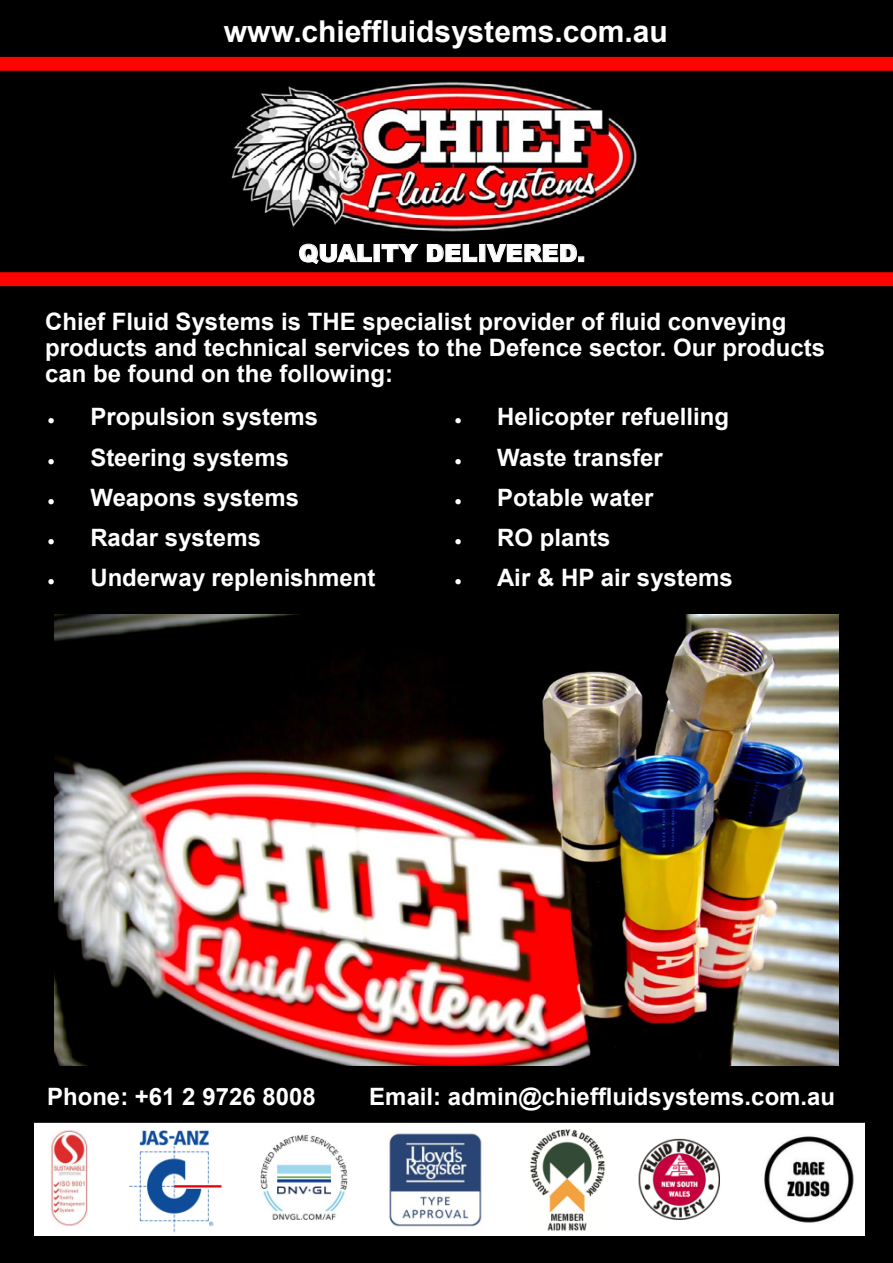
<style>
.page{position:relative;width:893px;height:1263px;background:#000}
.page>*{position:absolute;margin:0;border:0;box-sizing:border-box;transform-origin:0 0}
.t1{font:700 30px "Arial";color:#fff}
.t2{font:700 24px/26.1px "Arial";color:#fff}
.t3{font:900 24px "Arial";color:#fff}
</style>
<div class="page">
<img style="left:231px;top:81px;width:406px;height:164px">
<svg style="left:0;top:57px;width:893px;height:14px;background:#f90200"></svg>
<svg style="left:299px;top:243px;width:73px;height:21px"></svg>
<div style="left:374px;top:244px;width:6px;height:18px;border:1px solid #fff"></div>
<svg style="left:381px;top:244px;width:38px;height:18px"></svg>
<svg style="left:427px;top:244px;width:50px;height:18px"></svg>
<div style="left:479px;top:244px;width:6px;height:18px;border:1px solid #fff"></div>
<svg style="left:486px;top:244px;width:98px;height:18px"></svg>
<svg style="left:0;top:272px;width:893px;height:14px;background:#f90200"></svg>
<img style="left:55px;top:614px;width:783px;height:451px">
<img style="left:34px;top:1123px;width:830px;height:113px">
<p class="t1" style="left:224px;top:11px;width:445px">www.chieffluidsystems.com.au</p>
<p class="t3" style="left:298px;top:236px;width:288px">QUALITY DELIVERED.</p>
<p class="t2" style="left:45px;top:309px;width:781px">Chief Fluid Systems is THE specialist provider of fluid conveying products and technical services to the Defence sector. Our products can be found on the following:</p>
<p class="t2" style="left:455px;top:404px;width:276px">• Helicopter refuelling</p>
<p class="t2" style="left:455px;top:444px;width:210px">• Waste transfer</p>
<p class="t2" style="left:455px;top:484px;width:200px">• Potable water</p>
<p class="t2" style="left:455px;top:524px;width:157px">• RO plants</p>
<p class="t2" style="left:455px;top:565px;width:279px">• Air &amp; HP air systems</p>
<p class="t2" style="left:48px;top:404px;width:272px">• Propulsion systems</p>
<p class="t2" style="left:48px;top:444px;width:243px">• Steering systems</p>
<p class="t2" style="left:48px;top:484px;width:253px">• Weapons systems</p>
<p class="t2" style="left:48px;top:524px;width:215px">• Radar systems</p>
<p class="t2" style="left:48px;top:565px;width:329px">• Underway replenishment</p>
<p class="t2" style="left:47px;top:1083px;width:270px">Phone: +61 2 9726 8008</p>
<p class="t2" style="left:369px;top:1083px;width:468px">Email: admin@chieffluidsystems.com.au</p>
</div>
